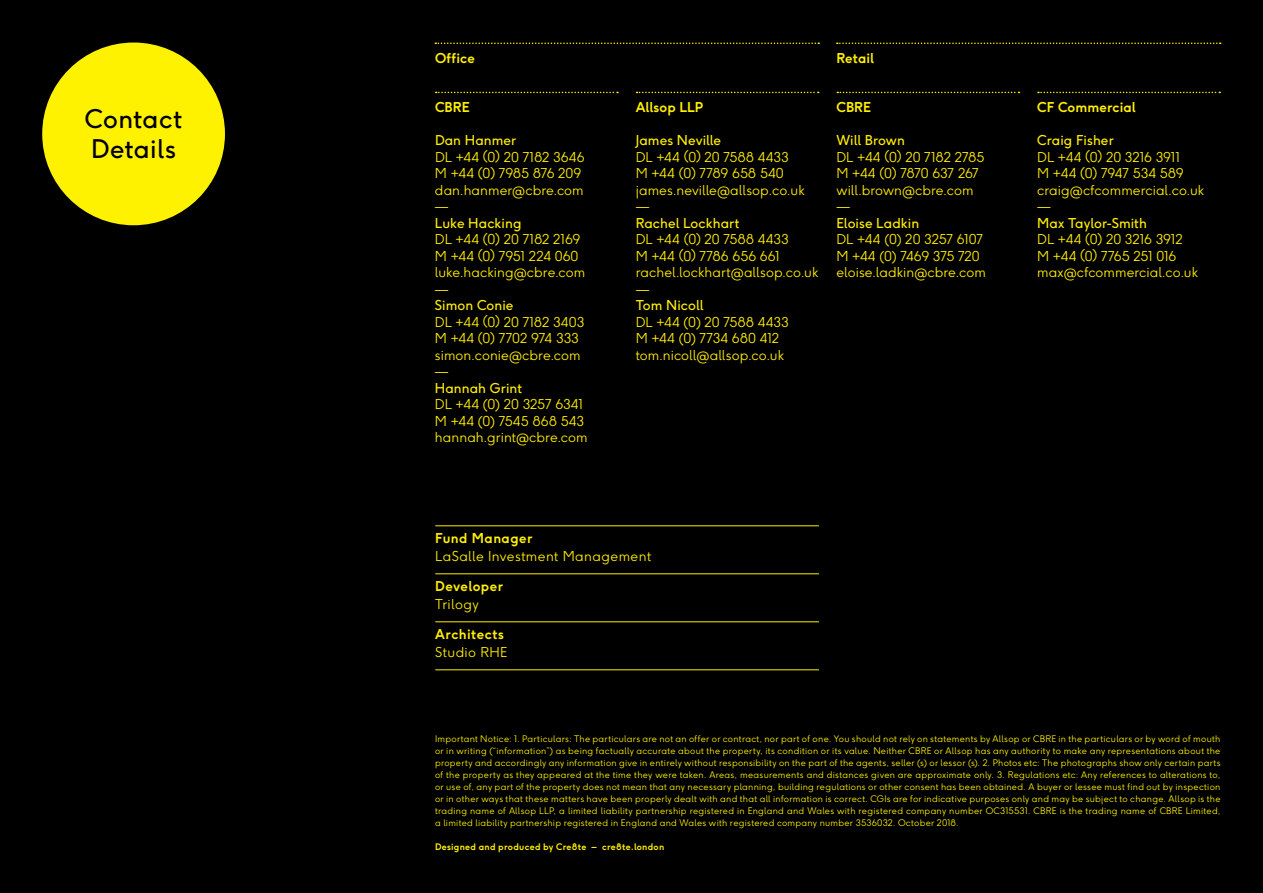
<style>
.page{position:relative;width:1263px;height:893px;background:#000}
.page>*{position:absolute;margin:0;border:0;box-sizing:border-box;transform-origin:0 0}
.t1{font:25.5px/30px "F37 Ginger";letter-spacing:.015em;color:#000}
.t2{font:300 13.5px/16.5px "F37 Ginger";letter-spacing:.005em;color:#ffef00}
.t3{font:13.5px "F37 Ginger";letter-spacing:.005em;color:#ffef00}
.t4{font:300 13.5px "F37 Ginger";letter-spacing:.03em;color:#ffef00}
.t5{font:700 13.5px "F37 Ginger";letter-spacing:.01em;color:#ffef00}
.t6{font:700 13.5px "F37 Ginger";letter-spacing:.03em;color:#ffef00}
.t7{font:300 9px/12px "F37 Ginger";letter-spacing:.03em;color:#fff200;text-align:justify}
.t8{font:700 9px "F37 Ginger";letter-spacing:.03em;color:#fff200}
</style>
<div class="page">
<div style="left:42px;top:43px;width:183px;height:182px;background:#fff200;border-radius:50%"></div>
<svg style="left:435px;top:43px;width:384px;height:1px"></svg>
<svg style="left:837px;top:92px;width:182px;height:1px"></svg>
<svg style="left:436px;top:92px;width:182px;height:1px"></svg>
<svg style="left:636px;top:92px;width:183px;height:1px"></svg>
<svg style="left:1038px;top:92px;width:182px;height:1px"></svg>
<svg style="left:837px;top:43px;width:384px;height:1px"></svg>
<hr style="left:435px;top:525px;width:384px;height:1px;background:#ffef00">
<hr style="left:435px;top:573px;width:384px;height:1px;background:#ffef00">
<hr style="left:435px;top:621px;width:384px;height:1px;background:#ffef00">
<hr style="left:435px;top:669px;width:384px;height:1px;background:#ffef00">
<h1 class="t1" style="left:85px;top:106px;width:99px">Contact<br>Details</h1>
<h2 class="t5" style="left:435px;top:52px;width:41px">Office</h2>
<h2 class="t5" style="left:435px;top:101px;width:36px">CBRE</h2>
<h2 class="t3" style="left:435px;top:134px;width:83px">Dan Hanmer</h2>
<h2 class="t2" style="left:435px;top:150px;width:151px">DL +44 (0) 20 7182 3646<br>M +44 (0) 7985 876 209 dan.hanmer@cbre.com —</h2>
<h2 class="t3" style="left:435px;top:217px;width:88px">Luke Hacking</h2>
<h2 class="t2" style="left:435px;top:232px;width:152px">DL +44 (0) 20 7182 2169<br>M +44 (0) 7951 224 060 luke.hacking@cbre.com —</h2>
<h2 class="t3" style="left:435px;top:299px;width:80px">Simon Conie</h2>
<h2 class="t2" style="left:435px;top:315px;width:151px">DL +44 (0) 20 7182 3403<br>M +44 (0) 7702 974 333 simon.conie@cbre.com —</h2>
<h2 class="t3" style="left:435px;top:382px;width:89px">Hannah Grint</h2>
<h2 class="t2" style="left:435px;top:397px;width:154px">DL +44 (0) 20 3257 6341<br>M +44 (0) 7545 868 543 hannah.grint@cbre.com</h2>
<h2 class="t5" style="left:636px;top:101px;width:69px">Allsop LLP</h2>
<h2 class="t3" style="left:636px;top:134px;width:87px">James Neville</h2>
<h2 class="t2" style="left:636px;top:150px;width:170px">DL +44 (0) 20 7588 4433<br>M +44 (0) 7789 658 540 james.neville@allsop.co.uk —</h2>
<h2 class="t3" style="left:636px;top:217px;width:105px">Rachel Lockhart</h2>
<h2 class="t2" style="left:636px;top:232px;width:184px">DL +44 (0) 20 7588 4433<br>M +44 (0) 7786 656 661 rachel.lockhart@allsop.co.uk —</h2>
<h2 class="t3" style="left:636px;top:299px;width:69px">Tom Nicoll</h2>
<h2 class="t2" style="left:636px;top:315px;width:155px">DL +44 (0) 20 7588 4433<br>M +44 (0) 7734 680 412 tom.nicoll@allsop.co.uk</h2>
<h2 class="t5" style="left:836px;top:52px;width:39px">Retail</h2>
<h2 class="t5" style="left:836px;top:101px;width:36px">CBRE</h2>
<h2 class="t3" style="left:836px;top:134px;width:70px">Will Brown</h2>
<h2 class="t2" style="left:836px;top:150px;width:150px">DL +44 (0) 20 7182 2785<br>M +44 (0) 7870 637 267 will.brown@cbre.com —</h2>
<h2 class="t3" style="left:836px;top:217px;width:84px">Eloise Ladkin</h2>
<h2 class="t2" style="left:836px;top:232px;width:151px">DL +44 (0) 20 3257 6107<br>M +44 (0) 7469 375 720 eloise.ladkin@cbre.com</h2>
<h2 class="t6" style="left:435px;top:532px;width:99px">Fund Manager</h2>
<h2 class="t4" style="left:435px;top:550px;width:217px">LaSalle Investment Management</h2>
<h2 class="t6" style="left:435px;top:580px;width:69px">Developer</h2>
<h2 class="t4" style="left:435px;top:598px;width:45px">Trilogy</h2>
<h2 class="t6" style="left:435px;top:628px;width:70px">Architects</h2>
<h2 class="t4" style="left:435px;top:646px;width:74px">Studio RHE</h2>
<h2 class="t5" style="left:1037px;top:101px;width:100px">CF Commercial</h2>
<h2 class="t3" style="left:1037px;top:134px;width:78px">Craig Fisher</h2>
<h2 class="t2" style="left:1037px;top:150px;width:168px">DL +44 (0) 20 3216 3911<br>M +44 (0) 7947 534 589 craig@cfcommercial.co.uk —</h2>
<h2 class="t3" style="left:1037px;top:217px;width:111px">Max Taylor-Smith</h2>
<h2 class="t2" style="left:1037px;top:232px;width:162px">DL +44 (0) 20 3216 3912<br>M +44 (0) 7765 251 016 max@cfcommercial.co.uk</h2>
<p class="t7" style="left:435px;top:734px;width:787px">Important Notice: 1. Particulars: The particulars are not an offer or contract, nor part of one. You should not rely on statements by Allsop or CBRE in the particulars or by word of mouth or in writing (“information”) as being factually accurate about the property, its condition or its value. Neither CBRE or Allsop has any authority to make any representations about the property and accordingly any information give in entirely without responsibility on the part of the agents, seller (s) or lessor (s). 2. Photos etc: The photographs show only certain parts of the property as they appeared at the time they were taken. Areas, measurements and distances given are approximate only. 3. Regulations etc: Any references to alterations to, or use of, any part of the property does not mean that any necessary planning, building regulations or other consent has been obtained. A buyer or lessee must find out by inspection or in other ways that these matters have been properly dealt with and that all information is correct. CGIs are for indicative purposes only and may be subject to change. Allsop is the trading name of Allsop LLP, a limited liability partnership registered in England and Wales with registered company number OC315531. CBRE is the trading name of CBRE Limited, a limited liability partnership registered in England and Wales with registered company number 3536032. October 2018.</p>
<p class="t8" style="left:435px;top:843px;width:231px">Designed and produced by Cre8te – cre8te.london</p>
</div>
